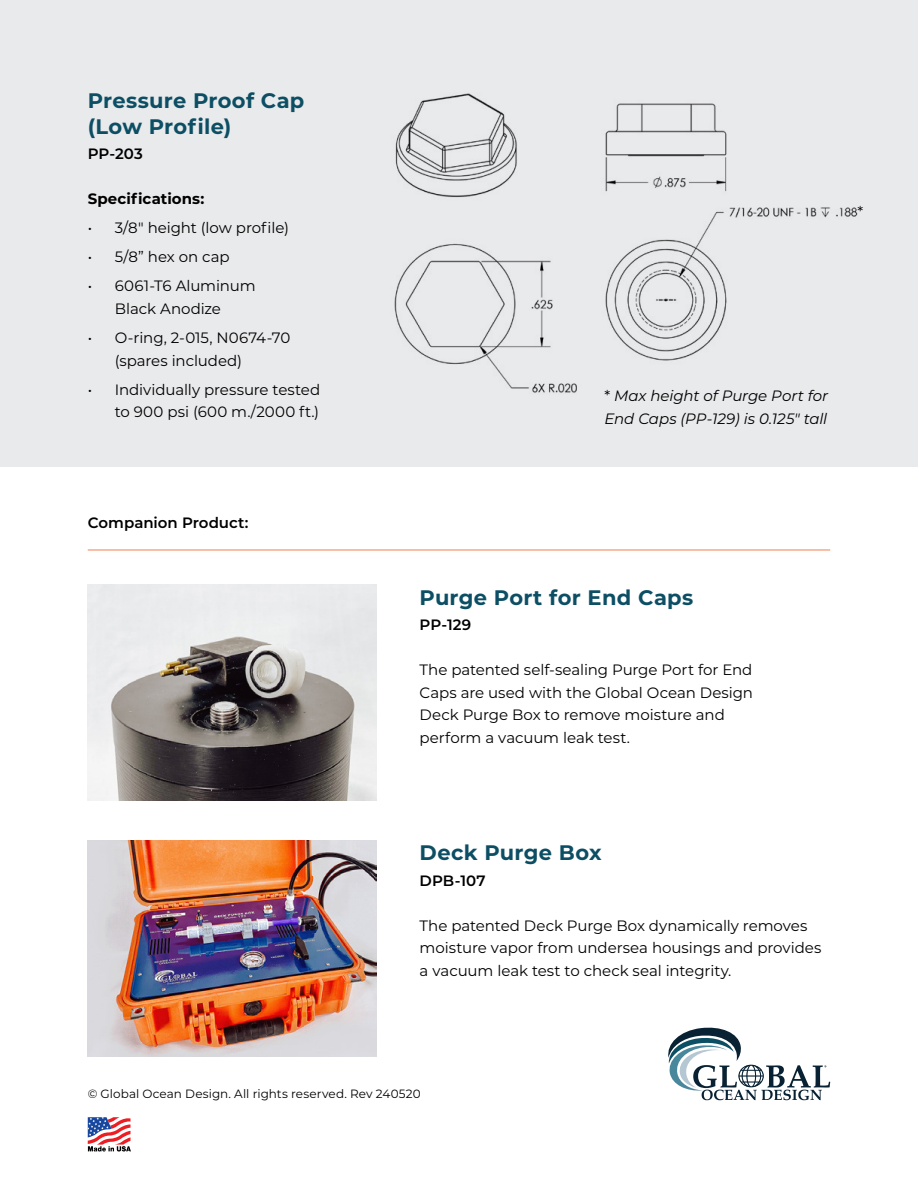
<style>
.page{position:relative;width:918px;height:1188px;background:#fff}
.page>*{position:absolute;margin:0;border:0;box-sizing:border-box;transform-origin:0 0}
.t1{font:700 21px/25.5px "Montserrat";letter-spacing:.015em;color:#0c4e63}
.t2{font:15px/22.5px "Montserrat";letter-spacing:-.005em;color:#000}
.t3{font:italic 15px/22.5px "Montserrat";letter-spacing:-.005em;color:#000}
.t4{font:600 15px "Montserrat";color:#000}
.t5{font:700 15px "Montserrat";letter-spacing:.005em;color:#000}
.t6{font:12px "Montserrat";letter-spacing:.005em;color:#000}
.s1{font-style:normal}
</style>
<div class="page">
<div style="left:0;top:0;width:918px;height:467px;background:#e9eaec"></div>
<svg style="left:668px;top:1027px;width:162px;height:73px"></svg>
<svg style="left:88px;top:1117px;width:43px;height:35px"></svg>
<hr style="left:88px;top:550px;width:742px;height:1px;background:#f47c50">
<img style="left:88px;top:840px;width:288px;height:217px">
<img style="left:88px;top:584px;width:288px;height:217px">
<img style="left:605px;top:103px;width:253px;height:258px">
<img style="left:394px;top:243px;width:183px;height:150px">
<img style="left:395px;top:93px;width:122px;height:105px">
<h1 class="t1" style="left:88px;top:87px;width:218px">Pressure Proof Cap (Low Profile)</h1>
<p class="t4" style="left:88px;top:143px;width:57px">PP-203</p>
<p class="t5" style="left:88px;top:187px;width:118px">Specifications:</p>
<p class="t2" style="left:88px;top:216px;width:203px">• 3/8" height (low profile)</p>
<p class="t2" style="left:88px;top:245px;width:143px">• 5/8” hex on cap</p>
<p class="t2" style="left:88px;top:274px;width:169px;text-align:center">• 6061-T6 Aluminum<br>Black Anodize</p>
<p class="t2" style="left:115px;top:326px;width:177px;text-indent:-27px">• O-ring, 2-015, N0674-70 (spares included)</p>
<p class="t2" style="left:88px;top:378px;width:234px;text-align:right">• Individually pressure tested to 900 psi (600 m./2000 ft.)</p>
<p class="t4" style="left:88px;top:512px;width:162px">Companion Product:</p>
<p class="t2" style="left:857px;top:200px;width:7px">*</p>
<p class="t3" style="left:604px;top:384px;width:225px"><span class="s1">*</span> Max height of Purge Port for<br>End Caps (PP-129) is 0.125" tall</p>
<h1 class="t1" style="left:420px;top:583px;width:275px">Purge Port for End Caps</h1>
<p class="t4" style="left:420px;top:614px;width:53px">PP-129</p>
<p class="t2" style="left:420px;top:658px;width:335px">The patented self-sealing Purge Port for End Caps are used with the Global Ocean Design Deck Purge Box to remove moisture and perform a vacuum leak test.</p>
<h1 class="t1" style="left:420px;top:839px;width:183px">Deck Purge Box</h1>
<p class="t4" style="left:420px;top:870px;width:67px">DPB-107</p>
<p class="t2" style="left:420px;top:914px;width:403px">The patented Deck Purge Box dynamically removes moisture vapor from undersea housings and provides a vacuum leak test to check seal integrity.</p>
<p class="t6" style="left:88px;top:1086px;width:334px">© Global Ocean Design. All rights reserved. Rev 240520</p>
</div>
